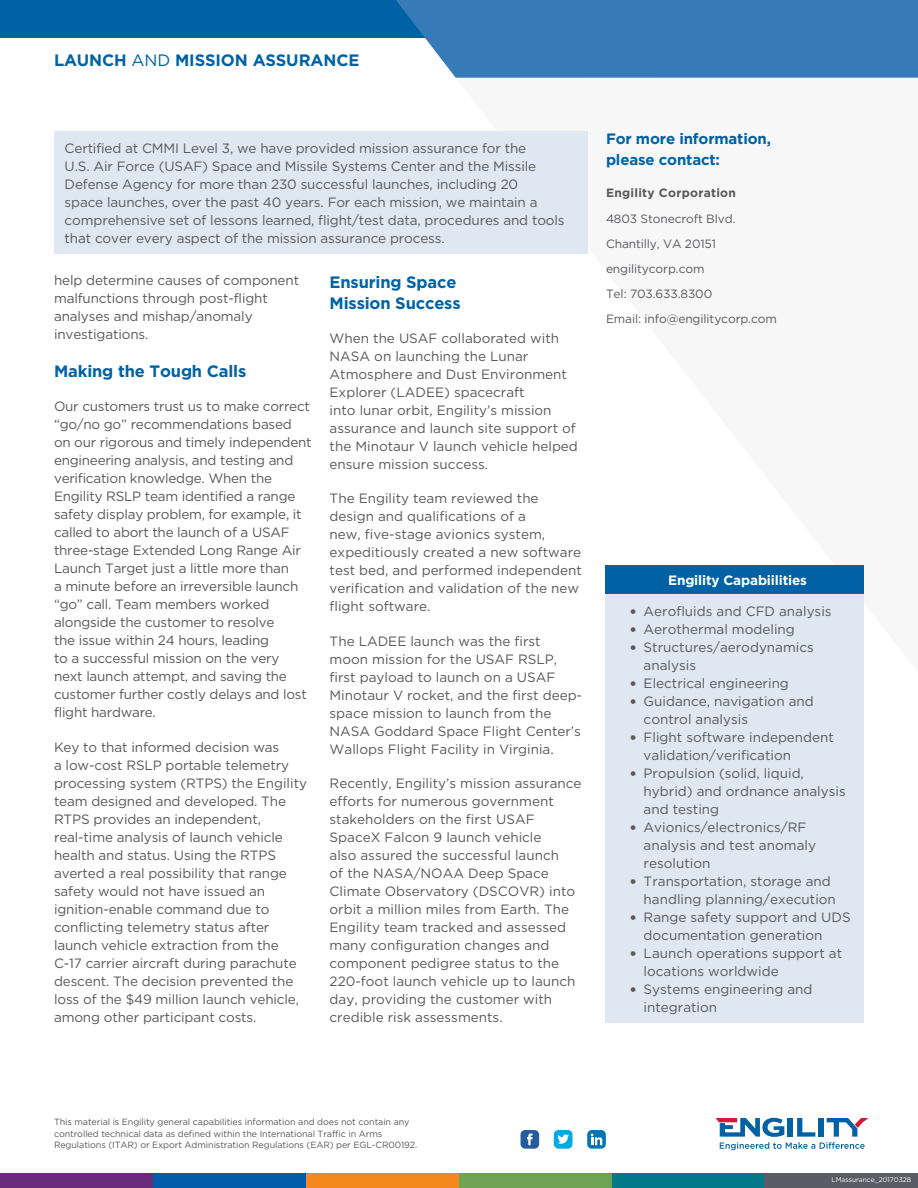
<style>
.page{position:relative;width:918px;height:1188px;background:#fff}
.page>*{position:absolute;margin:0;border:0;box-sizing:border-box;transform-origin:0 0}
.Header_1_tight{font:700 16.5px/21px "Gotham";letter-spacing:-.01em;color:#0062a5}
.Document_Title{font:700 16.5px "Gotham";letter-spacing:-.005em;color:#0062a5}
.Contact_Info_H1{font:700 15px/21px "Gotham";letter-spacing:-.01em;color:#0062a5}
.Body_tight{font:13.5px/18px "Gotham";color:#57585a}
.Body_tight-2{font:13.5px/18px "Gotham";letter-spacing:-.02em;color:#57585a}
.Body{font:700 13.5px "Gotham";letter-spacing:-.01em;color:#fff}
.Contact_Info_Body_wi{font:12px "Gotham";letter-spacing:-.01em;color:#57585a}
.Contact_Info_H2_with{font:700 12px "Gotham";letter-spacing:.025em;color:#57585a}
.Export_Statement{font:9px/11.7px "Gotham";letter-spacing:-.01em;color:#57585a}
.Control_Number{font:6.75px "Gotham";letter-spacing:-.005em;color:#fff}
.s1{font-weight:400}
.s2{font-family:"Tahoma"}
</style>
<div class="page">
<svg style="left:716px;top:1118px;width:153px;height:32px"></svg>
<div style="left:0;top:0;width:918px;height:38px;background:#0062a5"></div>
<svg style="left:396px;top:0;width:522px;height:78px;background:#3e80ba"></svg>
<div style="left:0;top:1173px;width:153px;height:15px;background:#692b7a"></div>
<div style="left:306px;top:1173px;width:153px;height:15px;background:#f5871f"></div>
<div style="left:153px;top:1173px;width:153px;height:15px;background:#015dac"></div>
<div style="left:459px;top:1173px;width:153px;height:15px;background:#6ea452"></div>
<div style="left:612px;top:1173px;width:153px;height:15px;background:#007a88"></div>
<div style="left:765px;top:1173px;width:153px;height:15px;background:#5a5c66"></div>
<div style="left:554px;top:1130px;width:19px;height:19px;background:#00abe3;border-radius:5px"></div>
<svg style="left:557px;top:1134px;width:12px;height:10px"></svg>
<div style="left:521px;top:1130px;width:18px;height:19px;background:#245c9e;border-radius:5px"></div>
<svg style="left:527px;top:1134px;width:6px;height:11px"></svg>
<div style="left:587px;top:1130px;width:19px;height:19px;background:#0075b3;border-radius:5px"></div>
<svg style="left:591px;top:1134px;width:11px;height:11px"></svg>
<div style="left:606px;top:594px;width:258px;height:428px;background:#dfe7f3"></div>
<div style="left:606px;top:565px;width:258px;height:29px;background:#0062a5"></div>
<div style="left:54px;top:132px;width:533px;height:122px;background:#dfe7f3"></div>
<p class="Document_Title" style="left:54px;top:50px;width:307px">LAUNCH <span class="s1">AND</span> MISSION ASSURANCE</p>
<p class="Body_tight" style="left:65px;top:139px;width:502px">Certified at CMMI Level 3, we have provided mission assurance for the<br>U.S. Air Force (USAF) Space and Missile Systems Center and the Missile Defense Agency for more than 230 successful launches, including 20<br>space launches, over the past 40 years. For each mission, we maintain a comprehensive set of lessons learned, flight/test data, procedures and tools that cover every aspect of the mission assurance process.</p>
<p class="Body_tight" style="left:54px;top:271px;width:247px">help determine causes of component malfunctions through post-flight analyses and mishap/anomaly investigations.</p>
<p class="Header_1_tight" style="left:54px;top:360px;width:194px">Making the Tough Calls</p>
<p class="Body_tight-2" style="left:54px;top:397px;width:259px">Our customers trust us to make correct “go/no go” recommendations based on our rigorous and timely independent engineering analysis, and testing and verification knowledge. When the Engility RSLP team identified a range safety display problem, for example, it called to abort the launch of a USAF three-stage Extended Long Range Air Launch Target just a little more than<br>a minute before an irreversible launch “go” call. Team members worked alongside the customer to resolve<br>the issue within 24 hours, leading<br>to a successful mission on the very<br>next launch attempt, and saving the customer further costly delays and lost flight hardware.</p>
<p class="Body_tight" style="left:54px;top:738px;width:255px">Key to that informed decision was<br>a low-cost RSLP portable telemetry processing system (RTPS) the Engility team designed and developed. The RTPS provides an independent, real-time analysis of launch vehicle health and status. Using the RTPS averted a real possibility that range safety would not have issued an ignition-enable command due to conflicting telemetry status after launch vehicle extraction from the C-17 carrier aircraft during parachute descent. The decision prevented the loss of the $49 million launch vehicle, among other participant costs.</p>
<p class="Header_1_tight" style="left:330px;top:271px;width:133px">Ensuring Space<br>Mission Success</p>
<p class="Body_tight" style="left:330px;top:329px;width:250px">When the USAF collaborated with<br>NASA on launching the Lunar<br>Atmosphere and Dust Environment<br>Explorer (LADEE) spacecraft<br>into lunar orbit, Engility’s mission assurance and launch site support of the Minotaur V launch vehicle helped ensure mission success.</p>
<p class="Body_tight" style="left:330px;top:489px;width:254px">The Engility team reviewed the design and qualifications of a<br>new, five-stage avionics system, expeditiously created a new software test bed, and performed independent verification and validation of the new flight software.</p>
<p class="Body_tight" style="left:330px;top:632px;width:254px">The LADEE launch was the first moon mission for the USAF RSLP, first payload to launch on a USAF Minotaur V rocket, and the first deep&shy;space mission to launch from the NASA Goddard Space Flight Center’s Wallops Flight Facility in Virginia.</p>
<p class="Body_tight" style="left:330px;top:774px;width:253px">Recently, Engility’s mission assurance efforts for numerous government stakeholders on the first USAF SpaceX Falcon 9 launch vehicle<br>also assured the successful launch<br>of the NASA/NOAA Deep Space Climate Observatory (DSCOVR) into orbit a million miles from Earth. The Engility team tracked and assessed many configuration changes and component pedigree status to the 220-foot launch vehicle up to launch day, providing the customer with credible risk assessments.</p>
<p class="Contact_Info_H1" style="left:606px;top:128px;width:167px">For more information, please contact:</p>
<p class="Contact_Info_H2_with" style="left:606px;top:186px;width:132px">Engility Corporation</p>
<p class="Contact_Info_Body_wi" style="left:606px;top:211px;width:131px">4803 Stonecroft Blvd.</p>
<p class="Contact_Info_Body_wi" style="left:606px;top:236px;width:112px">Chantilly, VA 20151</p>
<p class="Contact_Info_Body_wi" style="left:606px;top:261px;width:100px">engilitycorp.com</p>
<p class="Contact_Info_Body_wi" style="left:606px;top:286px;width:108px">Tel: 703.633.8300</p>
<p class="Contact_Info_Body_wi" style="left:606px;top:312px;width:172px">Email: info@engilitycorp.com</p>
<p class="Body" style="left:668px;top:572px;width:140px">Engility Capabiilities</p>
<p class="Body_tight" style="left:630px;top:602px;width:203px"><span class="s2">•</span> Aerofluids and CFD analysis</p>
<p class="Body_tight" style="left:630px;top:620px;width:166px"><span class="s2">•</span> Aerothermal modeling</p>
<p class="Body_tight" style="left:644px;top:638px;width:172px;text-indent:-14px"><span class="s2">•</span> Structures/aerodynamics analysis</p>
<p class="Body_tight" style="left:630px;top:674px;width:160px"><span class="s2">•</span> Electrical engineering</p>
<p class="Body_tight" style="left:644px;top:692px;width:172px;text-indent:-14px"><span class="s2">•</span> Guidance, navigation and control analysis</p>
<p class="Body_tight" style="left:644px;top:728px;width:192px;text-indent:-14px"><span class="s2">•</span> Flight software independent validation/verification</p>
<p class="Body_tight" style="left:644px;top:764px;width:204px;text-indent:-14px"><span class="s2">•</span> Propulsion (solid, liquid, hybrid) and ordnance analysis and testing</p>
<p class="Body_tight" style="left:644px;top:818px;width:174px;text-indent:-14px"><span class="s2">•</span> Avionics/electronics/RF analysis and test anomaly resolution</p>
<p class="Body_tight" style="left:644px;top:872px;width:194px;text-indent:-14px"><span class="s2">•</span> Transportation, storage and handling planning/execution</p>
<p class="Body_tight" style="left:644px;top:908px;width:209px;text-indent:-14px"><span class="s2">•</span> Range safety support and UDS documentation generation</p>
<p class="Body_tight" style="left:644px;top:944px;width:200px;text-indent:-14px"><span class="s2">•</span> Launch operations support at locations worldwide</p>
<p class="Body_tight" style="left:644px;top:980px;width:170px;text-indent:-14px"><span class="s2">•</span> Systems engineering and integration</p>
<p class="Export_Statement" style="left:54px;top:1116px;width:365px">This material is Engility general capabilities information and does not contain any controlled technical data as defined within the International Traffic in Arms<br>Regulations (ITAR) or Export Administration Regulations (EAR) per EGL-CR00192.</p>
<p class="Control_Number" style="left:832px;top:1176px;width:81px">LMassurance_20170328</p>
</div>
